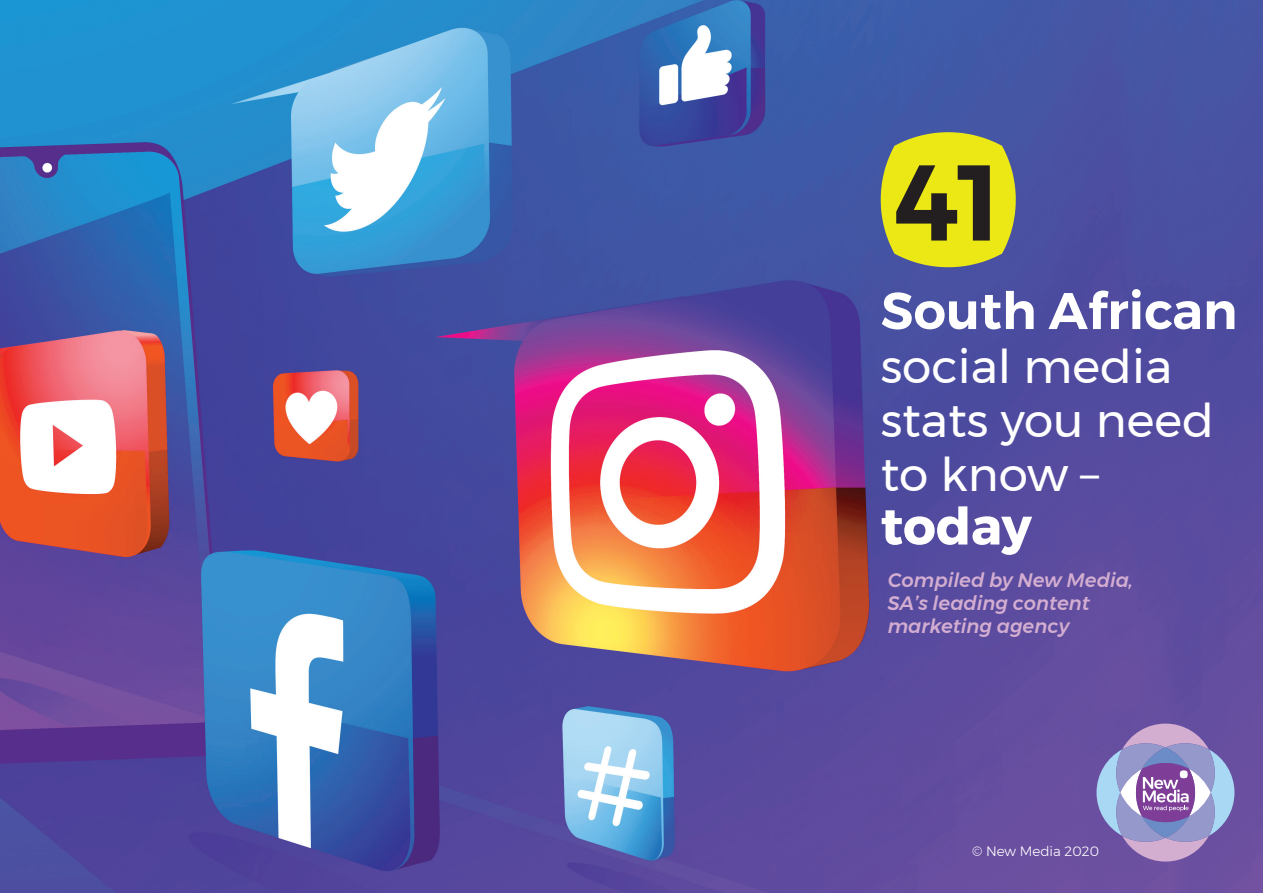
<style>
.page{position:relative;width:1263px;height:893px;background:#fff}
.page>*{position:absolute;margin:0;border:0;box-sizing:border-box;transform-origin:0 0}
.t1{font:600 107.4px "Montserrat";color:#231f20}
.t2{font:600 51.45px "Montserrat";color:#fff}
.t3{font:700 51.45px "Montserrat";color:#fff}
.t4{font:46.95px/53.8px "Montserrat";color:#fff}
.t5{font:italic 500 19.5px/23.2px "Montserrat";color:#d4aed1}
.t6{font:300 13.5px "Montserrat";color:#fff}
</style>
<div class="page">
<img style="left:0;top:0;width:1263px;height:893px">
<svg style="left:881px;top:132px;width:135px;height:135px"></svg>
<svg style="left:1096px;top:724px;width:138px;height:137px"></svg>
<h1 class="t1" style="left:896px;top:117px;width:106px">41</h1>
<h2 class="t2" style="left:881px;top:270px;width:358px">South African</h2>
<h3 class="t4" style="left:881px;top:339px;width:335px">social media stats you need to know –</h3>
<h2 class="t3" style="left:881px;top:485px;width:153px">today</h2>
<p class="t5" style="left:888px;top:568px;width:247px">Compiled by New Media,<br>SA’s leading content marketing agency</p>
<p class="t6" style="left:972px;top:841px;width:129px">© New Media 2020</p>
</div>
